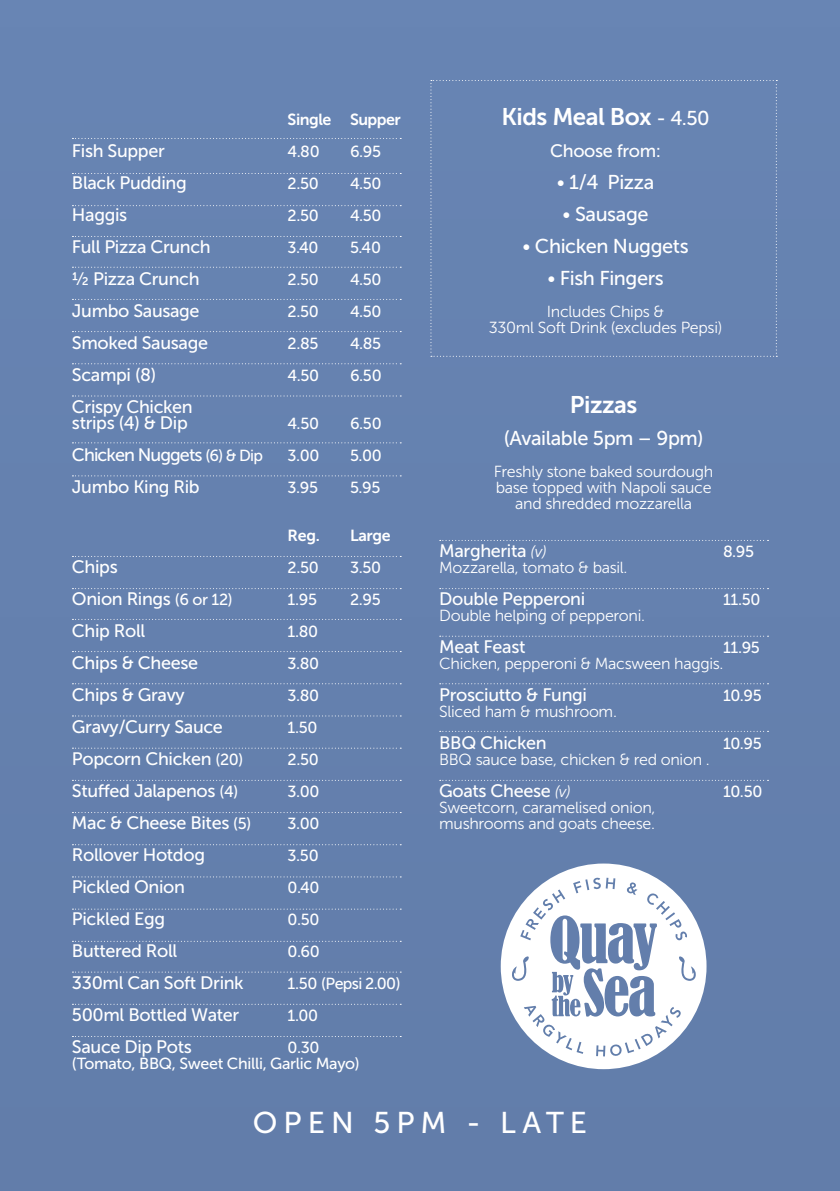
<style>
.page{position:relative;width:840px;height:1191px;background:#fff}
.page>*{position:absolute;margin:0;border:0;box-sizing:border-box;transform-origin:0 0}
.t1{font:30px "Museo Sans 500";letter-spacing:.2em;color:#fff}
.t2{font:24px "Museo Sans 700";letter-spacing:-.02em;color:#fff}
.t3{font:20px "Museo Sans 500";letter-spacing:-.02em;color:#fff}
.t4{font:18px/16px "Museo Sans 500";letter-spacing:-.02em;color:#fff}
.t5{font:18px "Museo Sans 500";letter-spacing:-.05em;color:#fff}
.t6{font:16px/16px "Museo Sans 300";letter-spacing:-.02em;color:#fff;text-align:center}
.t7{font:16px/16px "Museo Sans 500";letter-spacing:-.02em;color:#fff}
.t8{font:16px "Museo Sans 700";letter-spacing:-.03em;color:#fff}
.t9{font:16px "Museo Sans 500";letter-spacing:-.04em;color:#fff}
.s1{font-size:16px}
.s2{font-family:"Museo Sans 500";font-size:20px}
.s3{font-family:"Museo Sans 300"}
.s4{font-family:"Museo Sans 300";font-style:italic;font-size:16px}
</style>
<div class="page">
<div style="left:0;top:0;width:839px;height:1191px;background:#6480ae"></div>
<svg style="left:430px;top:80px;width:346px;height:277px"></svg>
<svg style="left:500px;top:863px;width:206px;height:206px;fill:#fff"></svg>
<svg style="left:72px;top:138px;width:329px;height:1px"></svg>
<svg style="left:72px;top:173px;width:329px;height:1px"></svg>
<svg style="left:72px;top:299px;width:329px;height:1px"></svg>
<svg style="left:72px;top:205px;width:329px;height:1px"></svg>
<svg style="left:72px;top:331px;width:329px;height:1px"></svg>
<svg style="left:72px;top:236px;width:329px;height:1px"></svg>
<svg style="left:72px;top:363px;width:329px;height:1px"></svg>
<svg style="left:72px;top:267px;width:329px;height:1px"></svg>
<svg style="left:72px;top:395px;width:329px;height:1px"></svg>
<svg style="left:72px;top:442px;width:329px;height:1px"></svg>
<svg style="left:72px;top:475px;width:329px;height:1px"></svg>
<svg style="left:72px;top:556px;width:329px;height:1px"></svg>
<svg style="left:72px;top:588px;width:329px;height:1px"></svg>
<svg style="left:439px;top:588px;width:329px;height:1px"></svg>
<svg style="left:439px;top:635px;width:329px;height:1px"></svg>
<svg style="left:439px;top:540px;width:329px;height:1px"></svg>
<svg style="left:72px;top:651px;width:329px;height:1px"></svg>
<svg style="left:72px;top:683px;width:329px;height:1px"></svg>
<svg style="left:439px;top:683px;width:329px;height:1px"></svg>
<svg style="left:439px;top:731px;width:329px;height:1px"></svg>
<svg style="left:72px;top:715px;width:329px;height:1px"></svg>
<svg style="left:72px;top:747px;width:329px;height:1px"></svg>
<svg style="left:72px;top:812px;width:329px;height:1px"></svg>
<svg style="left:72px;top:844px;width:329px;height:1px"></svg>
<svg style="left:72px;top:876px;width:329px;height:1px"></svg>
<svg style="left:72px;top:908px;width:329px;height:1px"></svg>
<svg style="left:72px;top:940px;width:329px;height:1px"></svg>
<svg style="left:72px;top:971px;width:329px;height:1px"></svg>
<svg style="left:72px;top:1003px;width:329px;height:1px"></svg>
<svg style="left:72px;top:1036px;width:329px;height:1px"></svg>
<svg style="left:72px;top:780px;width:329px;height:1px"></svg>
<svg style="left:439px;top:780px;width:329px;height:1px"></svg>
<svg style="left:72px;top:619px;width:329px;height:1px"></svg>
<p class="t8" style="left:287px;top:110px;width:114px">Single Supper</p>
<p class="t4" style="left:72px;top:143px;width:94px">Fish Supper</p>
<p class="t7" style="left:287px;top:143px;width:34px">4.80</p>
<p class="t7" style="left:350px;top:143px;width:33px">6.95</p>
<p class="t4" style="left:72px;top:175px;width:116px">Black Pudding</p>
<p class="t7" style="left:287px;top:175px;width:33px">2.50</p>
<p class="t7" style="left:350px;top:175px;width:33px">4.50</p>
<p class="t4" style="left:72px;top:207px;width:57px">Haggis</p>
<p class="t7" style="left:287px;top:207px;width:33px">2.50</p>
<p class="t7" style="left:350px;top:207px;width:33px">4.50</p>
<p class="t4" style="left:72px;top:239px;width:140px">Full Pizza Crunch</p>
<p class="t7" style="left:287px;top:239px;width:32px">3.40</p>
<p class="t7" style="left:350px;top:239px;width:32px">5.40</p>
<p class="t4" style="left:72px;top:271px;width:129px">½ Pizza Crunch</p>
<p class="t7" style="left:287px;top:271px;width:33px">2.50</p>
<p class="t7" style="left:350px;top:271px;width:33px">4.50</p>
<p class="t4" style="left:72px;top:303px;width:129px">Jumbo Sausage</p>
<p class="t7" style="left:287px;top:303px;width:33px">2.50</p>
<p class="t7" style="left:350px;top:303px;width:33px">4.50</p>
<p class="t4" style="left:72px;top:335px;width:137px">Smoked Sausage</p>
<p class="t7" style="left:287px;top:335px;width:32px">2.85</p>
<p class="t7" style="left:350px;top:335px;width:33px">4.85</p>
<p class="t4" style="left:72px;top:367px;width:86px">Scampi (8)</p>
<p class="t7" style="left:287px;top:367px;width:33px">4.50</p>
<p class="t7" style="left:350px;top:367px;width:33px">6.50</p>
<p class="t4" style="left:72px;top:399px;width:122px">Crispy Chicken strips (4) &amp; Dip</p>
<p class="t7" style="left:287px;top:415px;width:33px">4.50</p>
<p class="t7" style="left:350px;top:415px;width:33px">6.50</p>
<p class="t5" style="left:72px;top:445px;width:192px">Chicken Nuggets <span class="s1">(6) &amp; Dip</span></p>
<p class="t7" style="left:287px;top:447px;width:33px">3.00</p>
<p class="t7" style="left:350px;top:447px;width:33px">5.00</p>
<p class="t4" style="left:72px;top:479px;width:129px">Jumbo King Rib</p>
<p class="t7" style="left:287px;top:479px;width:32px">3.95</p>
<p class="t7" style="left:350px;top:479px;width:32px">5.95</p>
<p class="t8" style="left:287px;top:526px;width:34px">Reg.</p>
<p class="t8" style="left:350px;top:526px;width:42px">Large</p>
<p class="t4" style="left:72px;top:559px;width:47px">Chips</p>
<p class="t7" style="left:287px;top:559px;width:33px">2.50</p>
<p class="t7" style="left:350px;top:559px;width:33px">3.50</p>
<p class="t4" style="left:72px;top:591px;width:162px">Onion Rings <span class="s1">(6 or 12)</span></p>
<p class="t7" style="left:287px;top:591px;width:31px">1.95</p>
<p class="t7" style="left:350px;top:591px;width:32px">2.95</p>
<p class="t4" style="left:72px;top:623px;width:75px">Chip Roll</p>
<p class="t7" style="left:287px;top:623px;width:32px">1.80</p>
<p class="t4" style="left:72px;top:655px;width:127px">Chips &amp; Cheese</p>
<p class="t7" style="left:287px;top:655px;width:33px">3.80</p>
<p class="t4" style="left:72px;top:687px;width:114px">Chips &amp; Gravy</p>
<p class="t7" style="left:287px;top:687px;width:33px">3.80</p>
<p class="t4" style="left:72px;top:719px;width:152px">Gravy/Curry Sauce</p>
<p class="t7" style="left:287px;top:719px;width:31px">1.50</p>
<p class="t4" style="left:72px;top:751px;width:173px">Popcorn Chicken <span class="s1">(20)</span></p>
<p class="t7" style="left:287px;top:751px;width:33px">2.50</p>
<p class="t4" style="left:72px;top:783px;width:168px">Stuffed Jalapenos <span class="s1">(4)</span></p>
<p class="t7" style="left:287px;top:783px;width:33px">3.00</p>
<p class="t4" style="left:72px;top:815px;width:181px">Mac &amp; Cheese Bites <span class="s1">(5)</span></p>
<p class="t7" style="left:287px;top:815px;width:33px">3.00</p>
<p class="t4" style="left:72px;top:847px;width:134px">Rollover Hotdog</p>
<p class="t7" style="left:287px;top:847px;width:33px">3.50</p>
<p class="t4" style="left:72px;top:879px;width:114px">Pickled Onion</p>
<p class="t7" style="left:287px;top:879px;width:33px">0.40</p>
<p class="t4" style="left:72px;top:911px;width:94px">Pickled Egg</p>
<p class="t7" style="left:287px;top:911px;width:33px">0.50</p>
<p class="t4" style="left:72px;top:943px;width:107px">Buttered Roll</p>
<p class="t7" style="left:287px;top:943px;width:34px">0.60</p>
<p class="t4" style="left:72px;top:975px;width:173px">330ml Can Soft Drink</p>
<p class="t9" style="left:287px;top:975px;width:114px">1.50 (Pepsi 2.00)</p>
<p class="t4" style="left:72px;top:1007px;width:169px">500ml Bottled Water</p>
<p class="t7" style="left:287px;top:1007px;width:32px">1.00</p>
<p class="t4" style="left:72px;top:1039px;width:121px">Sauce Dip Pots</p>
<p class="t7" style="left:72px;top:1039px;width:289px;text-indent:215px">0.30 (Tomato, BBQ, Sweet Chilli, Garlic Mayo)</p>
<h2 class="t2" style="left:501px;top:103px;width:210px">Kids Meal Box <span class="s2">- 4.50</span></h2>
<p class="t4" style="left:550px;top:143px;width:112px">Choose from:</p>
<p class="t3" style="left:556px;top:171px;width:99px"><span class="s3">•</span> 1/4 Pizza</p>
<p class="t3" style="left:562px;top:203px;width:87px"><span class="s3">•</span> Sausage</p>
<p class="t3" style="left:522px;top:235px;width:167px"><span class="s3">•</span> Chicken Nuggets</p>
<p class="t3" style="left:547px;top:267px;width:118px"><span class="s3">•</span> Fish Fingers</p>
<p class="t6" style="left:488px;top:303px;width:235px">Includes Chips &amp;<br>330ml Soft Drink (excludes Pepsi)</p>
<h2 class="t2" style="left:569px;top:391px;width:69px">Pizzas</h2>
<p class="t3" style="left:503px;top:427px;width:201px">(Available 5pm – 9pm)</p>
<p class="t6" style="left:493px;top:463px;width:221px">Freshly stone baked sourdough base topped with Napoli sauce and shredded mozzarella</p>
<p class="t4" style="left:439px;top:543px;width:109px">Margherita <span class="s4">(v)</span></p>
<p class="t7" style="left:722px;top:543px;width:33px">8.95</p>
<p class="t6" style="left:439px;top:559px;width:190px">Mozzarella, tomato &amp; basil.</p>
<p class="t4" style="left:439px;top:591px;width:147px">Double Pepperoni</p>
<p class="t7" style="left:722px;top:591px;width:39px">11.50</p>
<p class="t6" style="left:439px;top:607px;width:207px">Double helping of pepperoni.</p>
<p class="t4" style="left:439px;top:639px;width:88px">Meat Feast</p>
<p class="t7" style="left:722px;top:639px;width:38px">11.95</p>
<p class="t6" style="left:439px;top:655px;width:286px">Chicken, pepperoni &amp; Macsween haggis.</p>
<p class="t4" style="left:439px;top:687px;width:149px">Prosciutto &amp; Fungi</p>
<p class="t7" style="left:722px;top:687px;width:40px">10.95</p>
<p class="t6" style="left:439px;top:703px;width:179px">Sliced ham &amp; mushroom.</p>
<p class="t4" style="left:439px;top:735px;width:109px">BBQ Chicken</p>
<p class="t7" style="left:722px;top:735px;width:40px">10.95</p>
<p class="t6" style="left:439px;top:751px;width:272px">BBQ sauce base, chicken &amp; red onion .</p>
<p class="t4" style="left:439px;top:783px;width:133px">Goats Cheese <span class="s4">(v)</span></p>
<p class="t7" style="left:722px;top:783px;width:41px">10.50</p>
<p class="t6" style="left:439px;top:799px;width:218px;text-align:left">Sweetcorn, caramelised onion, mushrooms and goats cheese.</p>
<h1 class="t1" style="left:253px;top:1106px;width:335px">OPEN 5PM - LATE</h1>
</div>
